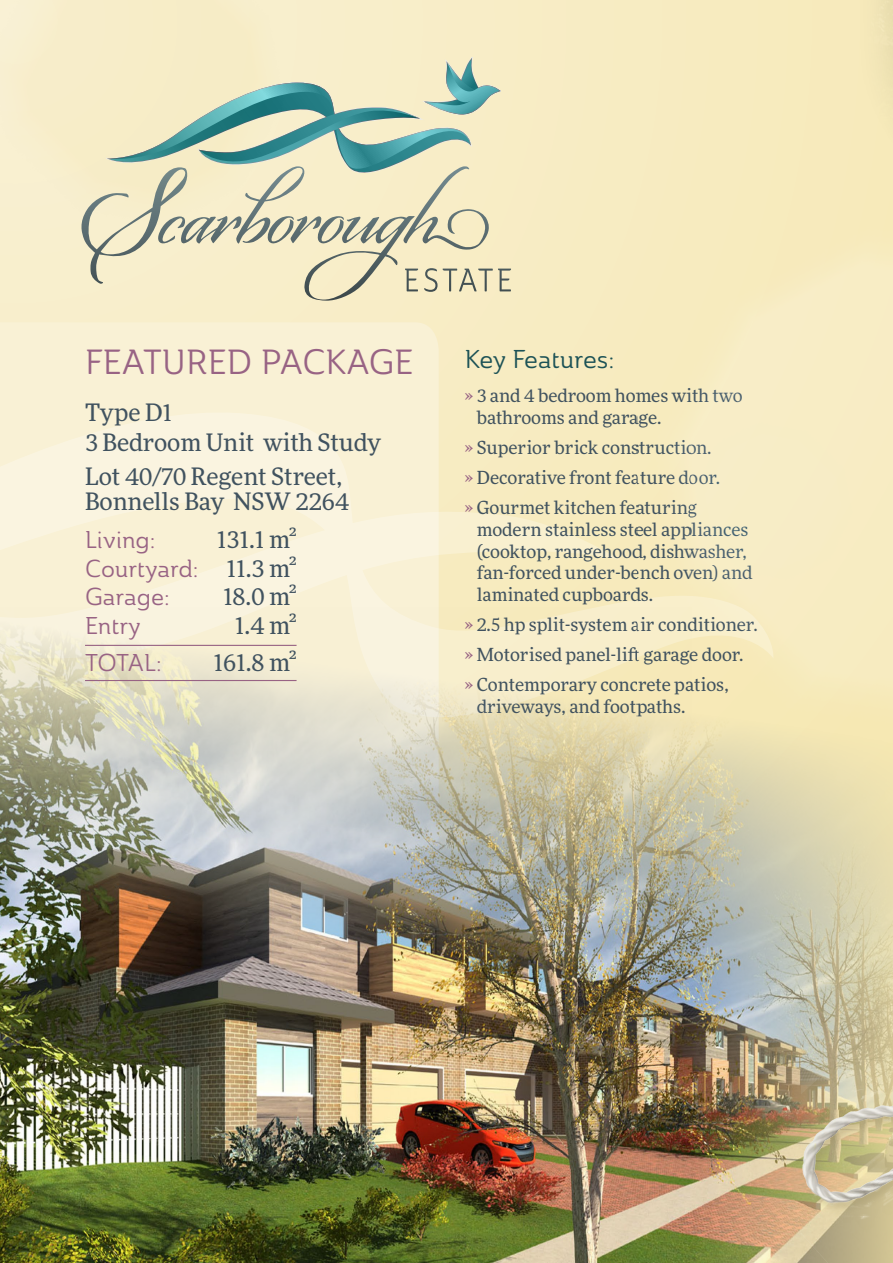
<style>
.page{position:relative;width:893px;height:1263px;background:#f7ecc2}
.page>*{position:absolute;margin:0;border:0;box-sizing:border-box;transform-origin:0 0}
.t1{font:34.5px "Ainslie Nor Reg";color:#986384}
.t2{font:25.5px "Ainslie Nor Reg";color:#1c5256}
.t3{font:24px/30px "More Pro";color:#40525f}
.t4{font:24px/28.8px "Ainslie Nor Reg";color:#986384;text-align:justify}
.t5{font:18px/21.6px "More Pro";color:#40525f}
.s1{font-family:"More Pro";color:#40525f}
.s2{color:#986384}
</style>
<div class="page">
<div style="left:0;top:322px;width:439px;height:84px;background:#f9f1d5"></div>
<svg style="left:0;top:406px;width:628px;height:202px"></svg>
<svg style="left:79px;top:58px;width:432px;height:243px"></svg>
<svg style="left:0;top:0;width:293px;height:237px"></svg>
<img style="left:0;top:608px;width:893px;height:655px">
<hr style="left:85px;top:645px;width:212px;height:1px;background:#986384">
<hr style="left:85px;top:680px;width:212px;height:1px;background:#986384">
<div style="left:799px;top:931px;width:94px;height:332px;background:#9c9067;opacity:.4"></div>
<img style="left:802px;top:925px;width:91px;height:338px">
<p class="t1" style="left:85px;top:340px;width:330px">FEATURED PACKAGE</p>
<p class="t3" style="left:85px;top:396px;width:297px">Type D1<br>3 Bedroom Unit with Study</p>
<p class="t3" style="left:85px;top:462px;width:265px;line-height:25.5px">Lot 40/70 Regent Street,<br>Bonnells Bay NSW 2264</p>
<p class="t4" style="left:85px;top:525px;width:72px">Living:</p>
<p class="t4" style="left:85px;top:525px;width:213px;text-indent:132px"><span class="s1">131.1 m²<br></span>Courtyard: <span class="s1">11.3 m²<br></span>Garage:</p>
<p class="t3" style="left:223px;top:581px;width:75px">18.0 m²</p>
<p class="t4" style="left:85px;top:611px;width:57px">Entry</p>
<p class="t3" style="left:235px;top:609px;width:63px">1.4 m²</p>
<p class="t4" style="left:85px;top:648px;width:78px">TOTAL:</p>
<p class="t3" style="left:213px;top:647px;width:85px">161.8 m²</p>
<h2 class="t2" style="left:465px;top:343px;width:151px">Key Features:</h2>
<p class="t5" style="left:477px;top:384px;width:267px;text-indent:-12px"><span class="s2">»</span> 3 and 4 bedroom homes with two bathrooms and garage.</p>
<p class="t5" style="left:465px;top:432px;width:257px;line-height:30.2px"><span class="s2">»</span> Superior brick construction. <span class="s2">»</span> Decorative front feature door. <span class="s2">»</span> Gourmet kitchen featuring</p>
<p class="t5" style="left:477px;top:518px;width:277px">modern stainless steel appliances (cooktop, rangehood, dishwasher, fan-forced under-bench oven) and laminated cupboards.</p>
<p class="t5" style="left:465px;top:608px;width:294px;line-height:30.2px"><span class="s2">»</span> 2.5 hp split-system air conditioner. <span class="s2">»</span> Motorised panel-lift garage door.<br><span class="s2">»</span> Contemporary concrete patios,</p>
<p class="t5" style="left:477px;top:695px;width:210px">driveways, and footpaths.</p>
</div>
